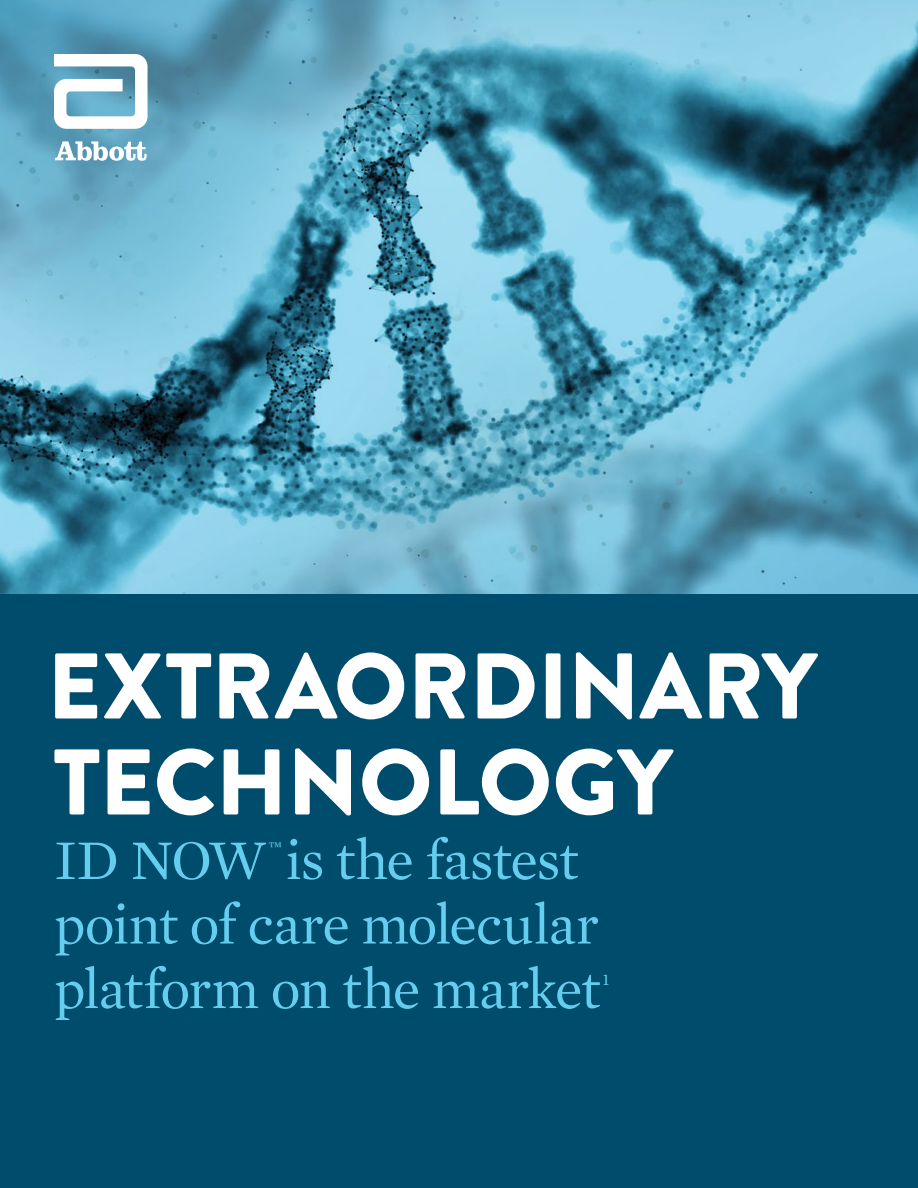
<style>
.page{position:relative;width:918px;height:1188px;background:#fff}
.page>*{position:absolute;margin:0;border:0;box-sizing:border-box;transform-origin:0 0}
.t1{font:900 93px "Brandon Grotesque";color:#fff}
.t2{font:57px/64.5px "Mercury Text G1";letter-spacing:-.025em;color:#65cdee}
.t3{font:16.65px "Mercury Text G1";color:#65cdee}
</style>
<div class="page">
<img style="left:0;top:0;width:918px;height:594px">
<div style="left:0;top:594px;width:918px;height:594px;background:#004c6c"></div>
<svg style="left:55px;top:141px;width:92px;height:20px"></svg>
<svg style="left:54px;top:54px;width:94px;height:75px"></svg>
<h1 class="t1" style="left:47px;top:621px;width:772px">EXTRAORDINARY</h1>
<h1 class="t1" style="left:53px;top:717px;width:621px">TECHNOLOGY</h1>
<p class="t2" style="left:54px;top:825px;width:526px">ID NOW is the fastest</p>
<p class="t3" style="left:268px;top:836px;width:15px">™</p>
<p class="t2" style="left:54px;top:889px;width:548px">point of care molecular platform on the market</p>
<p class="t3" style="left:603px;top:967px;width:8px">1</p>
</div>
